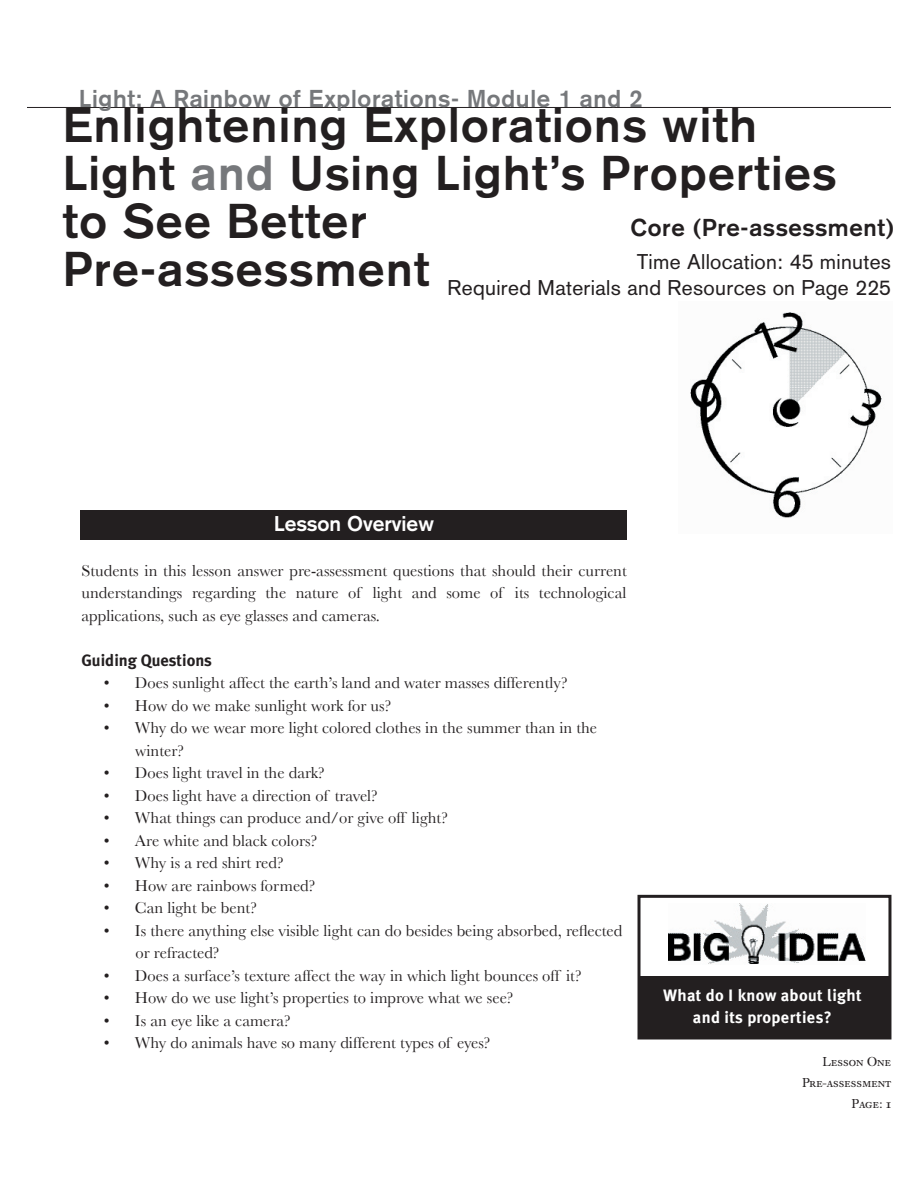
<style>
.page{position:relative;width:918px;height:1188px;background:#fff}
.page>*{position:absolute;margin:0;border:0;box-sizing:border-box;transform-origin:0 0}
.t1{font:700 48px/48px "Akzidenz Grotesk";letter-spacing:.03em;color:#231f20}
.t2{font:700 24px "Akzidenz Grotesk";letter-spacing:.03em;color:#76787b}
.t3{font:700 24px "Akzidenz Grotesk";letter-spacing:.03em;color:#231f20}
.t4{font:21px/26.2px "Akzidenz Grotesk";letter-spacing:.015em;color:#231f20;text-align:right}
.t5{font:700 21px "Akzidenz Grotesk";color:#fff}
.t6{font:16.5px/22.5px "Baskerville";color:#231f20}
.t7{font:700 16.5px/22.5px "Meta Plus";letter-spacing:.02em;color:#fff;text-align:center}
.t8{font:700 16.5px "Meta Plus";color:#231f20}
.t9{font:12.75px/21px "Caslon Book BE Regular SC";color:#231f20;text-align:right}
.s1{color:#76787b}
</style>
<div class="page">
<hr style="left:27px;top:107px;width:864px;height:1px;background:#231f20">
<div style="left:640px;top:976px;width:251px;height:62px;background:#231f20"></div>
<img style="left:668px;top:903px;width:198px;height:61px">
<div style="left:80px;top:510px;width:547px;height:30px;background:#231f20"></div>
<img style="left:690px;top:312px;width:192px;height:206px">
<div style="left:638px;top:895px;width:253px;height:145px;border:3px solid #231f20"></div>
<h2 class="t2" style="left:79px;top:84px;width:565px">Light: A Rainbow of Explorations- Module 1 and 2</h2>
<h1 class="t1" style="left:63px;top:100px;width:775px">Enlightening Explorations with<br>Light <span class="s1">and</span> Using Light’s Properties to See Better<br>Pre-assessment</h1>
<h2 class="t3" style="left:631px;top:214px;width:265px">Core (Pre-assessment)</h2>
<p class="t4" style="left:448px;top:248px;width:445px">Time Allocation: 45 minutes<br>Required Materials and Resources on Page 225</p>
<p class="t5" style="left:274px;top:511px;width:161px">Lesson Overview</p>
<p class="t6" style="left:81px;top:559px;width:547px;text-align:justify">Students in this lesson answer pre-assessment questions that should their current understandings regarding the nature of light and some of its technological applications, such as eye glasses and cameras.</p>
<p class="t8" style="left:81px;top:651px;width:132px">Guiding Questions</p>
<p class="t6" style="left:104px;top:672px;width:465px">• Does sunlight affect the earth’s land and water masses differently?</p>
<p class="t6" style="left:104px;top:694px;width:289px">• How do we make sunlight work for us?</p>
<p class="t6" style="left:135px;top:717px;width:463px;text-indent:-32px">• Why do we wear more light colored clothes in the summer than in the winter?</p>
<p class="t6" style="left:104px;top:762px;width:223px">• Does light travel in the dark?</p>
<p class="t6" style="left:104px;top:784px;width:276px">• Does light have a direction of travel?</p>
<p class="t6" style="left:104px;top:807px;width:346px">• What things can produce and/or give off light?</p>
<p class="t6" style="left:104px;top:829px;width:215px">• Are white and black colors?</p>
<p class="t6" style="left:104px;top:852px;width:181px">• Why is a red shirt red?</p>
<p class="t6" style="left:104px;top:874px;width:213px">• How are rainbows formed?</p>
<p class="t6" style="left:104px;top:897px;width:155px">• Can light be bent?</p>
<p class="t6" style="left:136px;top:919px;width:488px;text-indent:-32px">• Is there anything else visible light can do besides being absorbed, reflected or refracted?</p>
<p class="t6" style="left:104px;top:964px;width:479px">• Does a surface’s texture affect the way in which light bounces off it?</p>
<p class="t6" style="left:104px;top:987px;width:411px">• How do we use light’s properties to improve what we see?</p>
<p class="t6" style="left:104px;top:1009px;width:189px">• Is an eye like a camera?</p>
<p class="t6" style="left:104px;top:1032px;width:388px">• Why do animals have so many different types of eyes?</p>
<p class="t7" style="left:663px;top:984px;width:200px">What do I know about light and its properties?</p>
<p class="t9" style="left:802px;top:1051px;width:91px">Lesson One<br>Pre-assessment<br>Page: 1</p>
</div>
